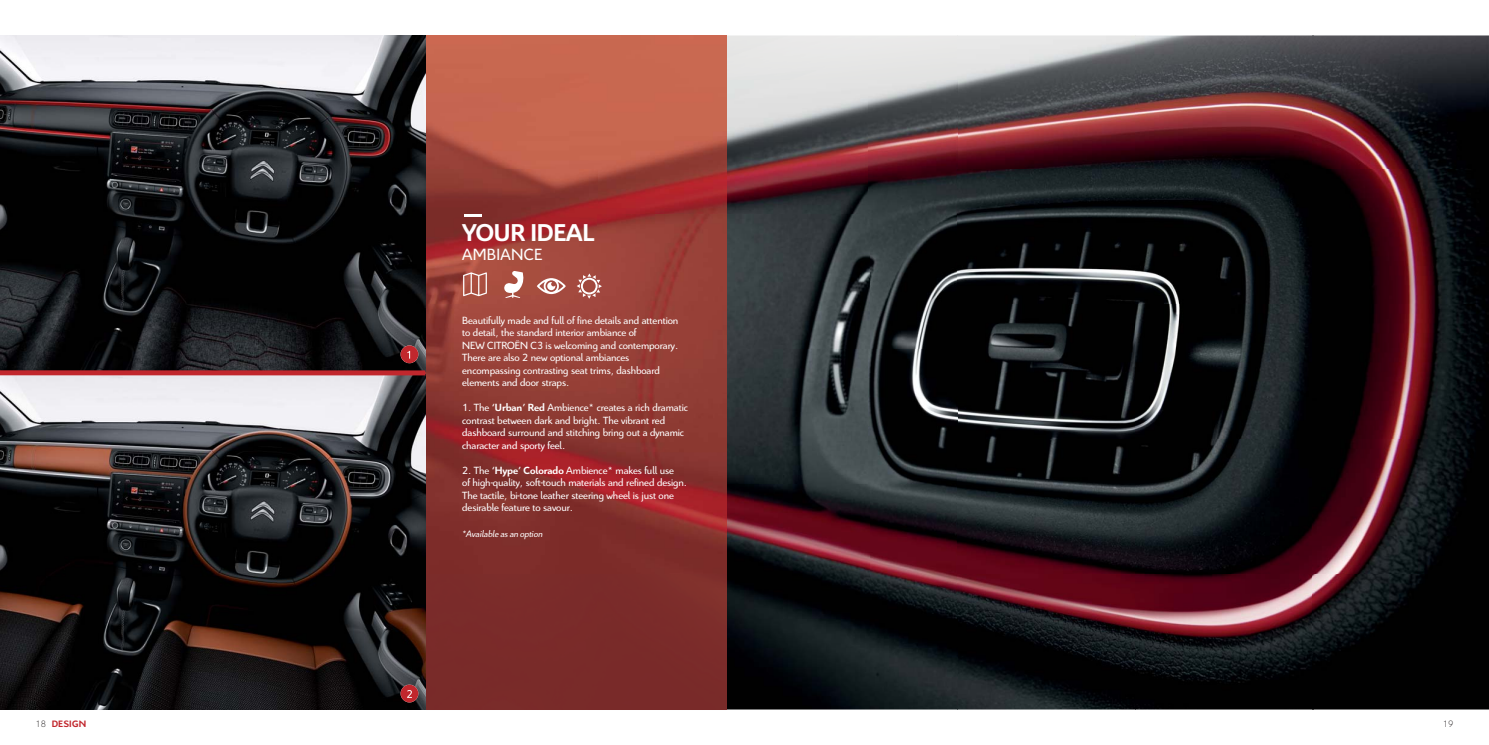
<style>
.page{position:relative;width:1489px;height:745px;background:#fff}
.page>*{position:absolute;margin:0;border:0;box-sizing:border-box;transform-origin:0 0}
.t1{font:700 26.25px "Citroen";letter-spacing:-.005em;color:#fff}
.t2{font:17.5px "Citroen";letter-spacing:.015em;color:#fff}
.t3{font:11.25px/12.5px "Citroen";letter-spacing:-.005em;color:#fff}
.t4{font:italic 10px "Citroen";letter-spacing:-.005em;color:#fff}
.t5{font:700 10px "Citroen";letter-spacing:.02em;color:#c1272d}
.t6{font:300 10px "Citroen HPS";color:#231f20}
.s1{font-weight:700}
</style>
<div class="page">
<div style="left:726px;top:35px;width:231px;height:45px;background:#e6e6e6"></div>
<img style="left:957px;top:35px;width:531px;height:674px">
<img style="left:726px;top:80px;width:231px;height:629px">
<img style="left:425px;top:35px;width:301px;height:674px">
<svg style="left:576px;top:273px;width:26px;height:25px"></svg>
<svg style="left:536px;top:278px;width:30px;height:16px"></svg>
<svg style="left:463px;top:272px;width:24px;height:24px"></svg>
<svg style="left:503px;top:270px;width:21px;height:28px"></svg>
<hr style="left:464px;top:214px;width:17px;height:3px;background:#fff">
<img style="left:0;top:375px;width:425px;height:334px">
<img style="left:0;top:35px;width:425px;height:335px">
<div style="left:0;top:370px;width:425px;height:5px;background:#c1272d"></div>
<svg style="left:400px;top:345px;width:18px;height:18px"></svg>
<svg style="left:400px;top:684px;width:18px;height:18px"></svg>
<h1 class="t1" style="left:462px;top:222px;width:133px">YOUR IDEAL</h1>
<h2 class="t2" style="left:462px;top:247px;width:82px">AMBIANCE</h2>
<p class="t3" style="left:462px;top:314px;width:218px">Beautifully made and full of fine details and attention to detail, the standard interior ambiance of<br>NEW CITROËN C3 is welcoming and contemporary.<br>There are also 2 new optional ambiances encompassing contrasting seat trims, dashboard elements and door straps.</p>
<p class="t3" style="left:462px;top:402px;width:227px">1. The <span class="s1">‘Urban’ Red</span> Ambience* creates a rich dramatic contrast between dark and bright. The vibrant red dashboard surround and stitching bring out a dynamic character and sporty feel.</p>
<p class="t3" style="left:462px;top:464px;width:226px">2. The <span class="s1">‘Hype’ Colorado</span> Ambience* makes full use<br>of high-quality, soft-touch materials and refined design.<br>The tactile, bi-tone leather steering wheel is just one desirable feature to savour.</p>
<p class="t4" style="left:462px;top:529px;width:82px">*Available as an option</p>
<p class="t6" style="left:35px;top:719px;width:12px">18</p>
<p class="t6" style="left:1442px;top:719px;width:12px">19</p>
<p class="t5" style="left:52px;top:719px;width:36px">DESIGN</p>
</div>
